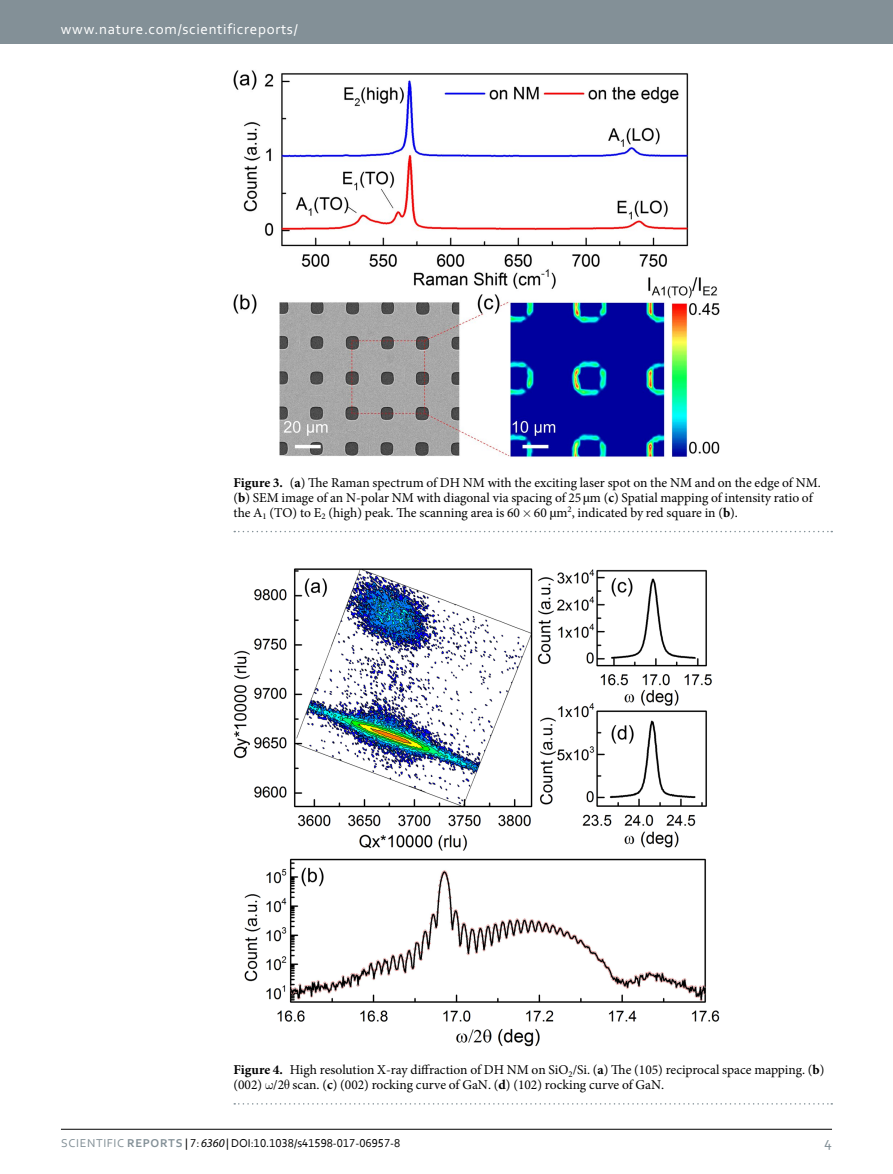
<style>
.page{position:relative;width:893px;height:1174px;background:#fff}
.page>*{position:absolute;margin:0;border:0;box-sizing:border-box;transform-origin:0 0}
.t1{font:15px "Corbel 2";letter-spacing:.045em;color:#fff}
.t2{font:15px "Corbel 2";color:#839097}
.t3{font:13.5px/15px "Minion Pro";color:#000}
.t4{font:12px "Corbel";color:#000}
.s1{font-weight:700}
.s2{font-family:"STIX General"}
.s3{font-family:"Corbel 2";color:#839097}
.s4{font-family:"Corbel Bold 2";color:#839097}
.s5{font-family:"Myriad Pro";font-style:italic}
</style>
<div class="page">
<div style="left:0;top:0;width:893px;height:43px;background:#839097"></div>
<hr style="left:61px;top:1129px;width:771px;height:1px;background:#000">
<img style="left:233px;top:568px;width:486px;height:478px">
<svg style="left:234px;top:1103px;width:598px;height:1px"></svg>
<img style="left:233px;top:70px;width:486px;height:389px">
<svg style="left:234px;top:531px;width:598px;height:1px"></svg>
<p class="t1" style="left:61px;top:19px;width:238px">www.nature.com/scientificreports/</p>
<p class="t3" style="left:233px;top:475px;width:589px"><span class="s1">Figure 3.</span> (<span class="s1">a</span>) The Raman spectrum of DH NM with the exciting laser spot on the NM and on the edge of NM. (<span class="s1">b</span>) SEM image of an N-polar NM with diagonal via spacing of 25 <span class="s2">µ</span>m (<span class="s1">c</span>) Spatial mapping of intensity ratio of the A<sub>1</sub> (TO) to E<sub>2</sub> (high) peak. The scanning area is 60 60 <span class="s2">µ</span>m<sup>2</sup>, indicated by red square in (<span class="s1">b</span>).</p>
<p class="t3" style="left:233px;top:1062px;width:593px"><span class="s1">Figure 4.</span> High resolution X-ray diffraction of DH NM on SiO<sub>2</sub>/Si. (<span class="s1">a</span>) The (105) reciprocal space mapping. (<span class="s1">b</span>) (002) /2 scan. (<span class="s1">c</span>) (002) rocking curve of GaN. (<span class="s1">d</span>) (102) rocking curve of GaN.</p>
<p class="t4" style="left:61px;top:1135px;width:341px"><span class="s3">Scientific</span> <span class="s4">REPorTS</span> | 7: <span class="s5">6360</span> | DOI:10.1038/s41598-017-06957-8</p>
<p class="t2" style="left:824px;top:1132px;width:9px">4</p>
</div>
